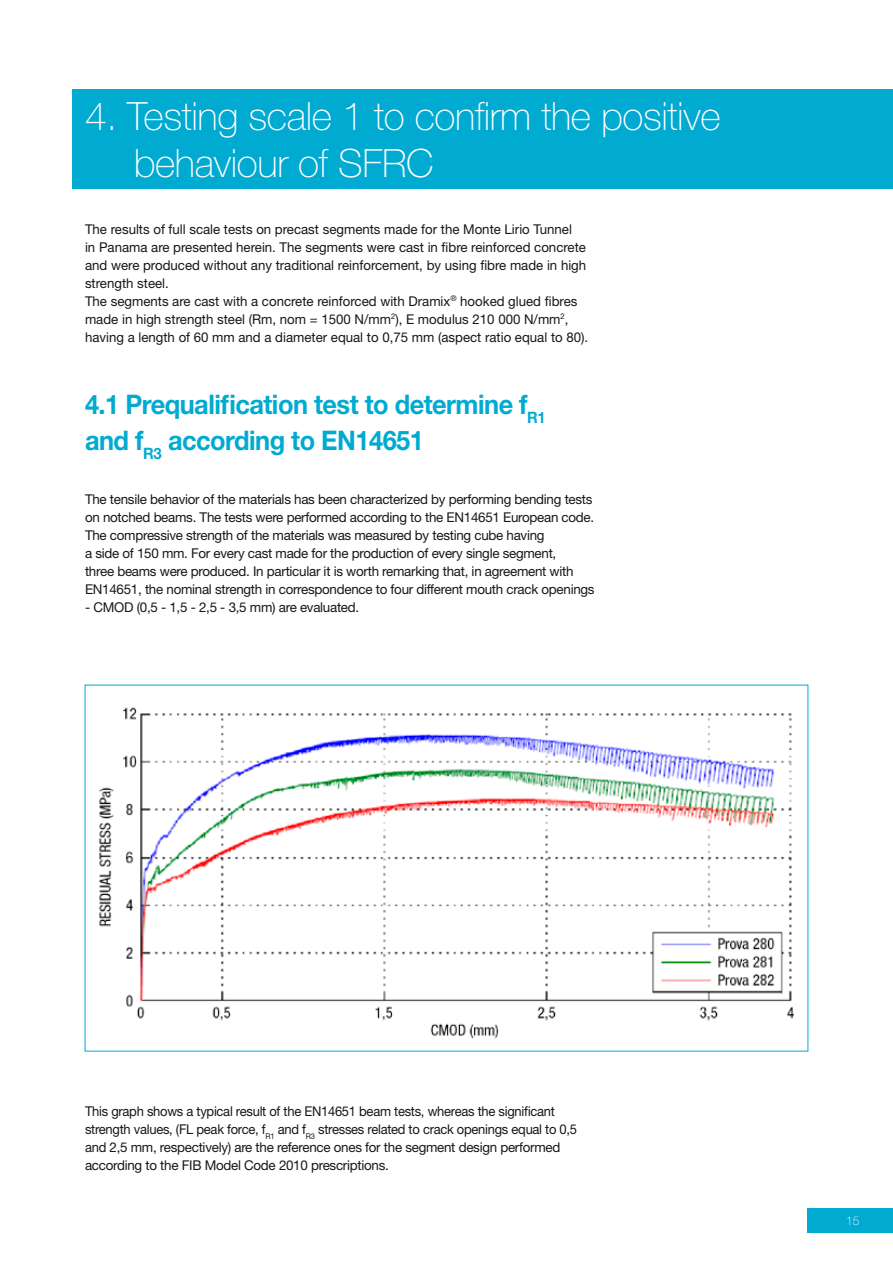
<style>
.page{position:relative;width:893px;height:1263px;background:#fff}
.page>*{position:absolute;margin:0;border:0;box-sizing:border-box;transform-origin:0 0}
.t1{font:100 39px/46.8px "Helvetica Neue LT Std";letter-spacing:-.01em;color:#fff}
.t2{font:700 27px/36px "Helvetica Neue LT Std";letter-spacing:-.02em;color:#00aad1;scale:.94 1}
.t3{font:13.5px/18px "Helvetica Neue LT Std";letter-spacing:-.02em;color:#181716}
.t4{font:13.5px/18px "Helvetica Neue LT Std";color:#181716}
.t5{font:13.5px/18px "Helvetica Neue LT Std";letter-spacing:-.02em;color:#181716;scale:.96 1}
.t6{font:100 12px "Helvetica Neue LT Std";color:#fff}
</style>
<div class="page">
<img style="left:99px;top:707px;width:696px;height:332px">
<div style="left:72px;top:90px;width:821px;height:99px;background:#00aad1"></div>
<div style="left:808px;top:1208px;width:85px;height:24px;background:#00aad1"></div>
<h1 class="t1" style="left:134px;top:93px;width:588px;text-indent:-49px">4. Testing scale 1 to confirm the positive behaviour of SFRC</h1>
<p class="t4" style="left:85px;top:220px;width:505px">The results of full scale tests on precast segments made for the Monte Lirio Tunnel<br>in Panama are presented herein. The segments were cast in fibre reinforced concrete and were produced without any traditional reinforcement, by using fibre made in high strength steel.<br>The segments are cast with a concrete reinforced with Dramix<sup>®</sup> hooked glued fibres made in high strength steel (Rm, nom = 1500 N/mm<sup>2</sup>), E modulus 210 000 N/mm<sup>2</sup>, having a length of 60 mm and a diameter equal to 0,75 mm (aspect ratio equal to 80).</p>
<h2 class="t2" style="left:85px;top:386px;width:492px">4.1 Prequalification test to determine f<sub>R1 </sub>and f<sub>R3</sub> according to EN14651</h2>
<p class="t3" style="left:85px;top:490px;width:511px">The tensile behavior of the materials has been characterized by performing bending tests on notched beams. The tests were performed according to the EN14651 European code.<br>The compressive strength of the materials was measured by testing cube having<br>a side of 150 mm. For every cast made for the production of every single segment,<br>three beams were produced. In particular it is worth remarking that, in agreement with EN14651, the nominal strength in correspondence to four different mouth crack openings</p>
<p class="t3" style="left:85px;top:598px;width:276px">- CMOD (0,5 - 1,5 - 2,5 - 3,5 mm) are evaluated.</p>
<p class="t5" style="left:85px;top:1102px;width:514px">This graph shows a typical result of the EN14651 beam tests, whereas the significant strength values, (FL peak force, f<sub>R1</sub> and f<sub>R3</sub> stresses related to crack openings equal to 0,5 and 2,5 mm, respectively) are the reference ones for the segment design performed according to the FIB Model Code 2010 prescriptions.</p>
<p class="t6" style="left:846px;top:1213px;width:15px">15</p>
</div>
